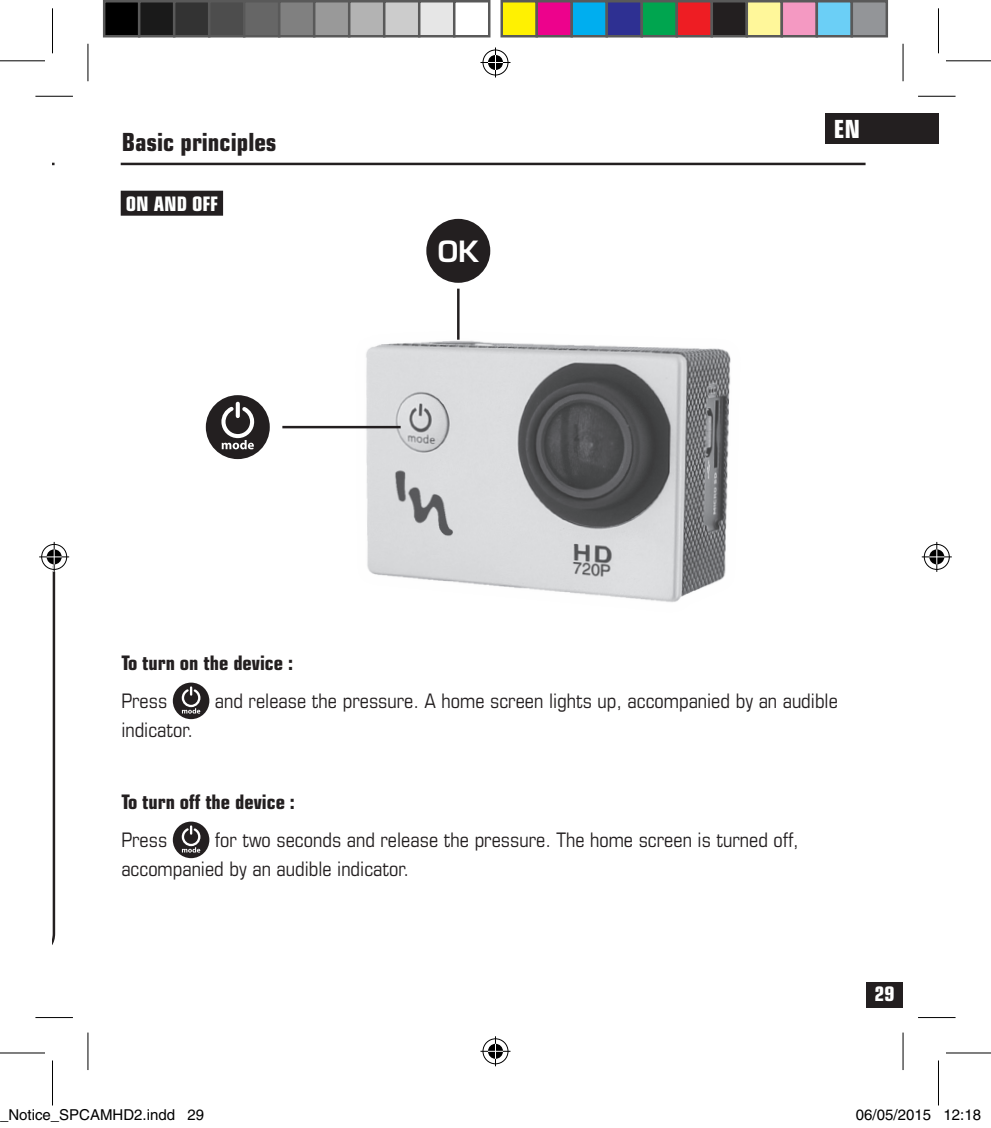
<style>
.page{position:relative;width:991px;height:1128px;background:#fff}
.page>*{position:absolute;margin:0;border:0;box-sizing:border-box;transform-origin:0 0}
.t1{font:600 28.5px "Eurostile";color:#fff}
.t2{font:700 condensed 25px "Eurostile";color:#231f20}
.t3{font:700 condensed 25px "Eurostile";color:#fff}
.t4{font:condensed 20px/29px "Eurostile";color:#231f20}
.t5{font:700 condensed 20px "Eurostile";color:#231f20}
.t6{font:700 condensed 20px "Eurostile";color:#fff}
.t7{font:15px "Helvetica";color:#000}
</style>
<div class="page">
<div style="left:866px;top:982px;width:37px;height:26px;background:#231f20"></div>
<div style="left:825px;top:114px;width:113px;height:30px;background:#231f20"></div>
<hr style="left:121px;top:163px;width:744px;height:2px;background:#231f20">
<div style="left:121px;top:191px;width:102px;height:25px;background:#231f20"></div>
<div style="left:173px;top:683px;width:36px;height:36px;background:#231f20;border-radius:50%"></div>
<div style="left:173px;top:822px;width:36px;height:36px;background:#231f20;border-radius:50%"></div>
<svg style="left:180px;top:682px;width:20px;height:171px"></svg>
<img style="left:332px;top:293px;width:399px;height:310px">
<div style="left:206px;top:395px;width:64px;height:64px;background:#231f20;border-radius:50%"></div>
<svg style="left:222px;top:403px;width:33px;height:46px"></svg>
<hr style="left:282px;top:426px;width:119px;height:2px;background:#231f20">
<div style="left:426px;top:219px;width:64px;height:64px;background:#231f20;border-radius:50%"></div>
<hr style="left:457px;top:289px;width:2px;height:51px;background:#231f20">
<hr style="left:35px;top:96px;width:38px;height:1px;background:#000">
<hr style="left:918px;top:96px;width:37px;height:1px;background:#000">
<hr style="left:35px;top:1017px;width:38px;height:1px;background:#000">
<hr style="left:918px;top:1017px;width:37px;height:1px;background:#000">
<hr style="left:88px;top:44px;width:1px;height:37px;background:#000">
<hr style="left:88px;top:1033px;width:1px;height:37px;background:#000">
<hr style="left:902px;top:44px;width:1px;height:37px;background:#000">
<hr style="left:902px;top:1033px;width:1px;height:37px;background:#000">
<svg style="left:0;top:1052px;width:45px;height:1px"></svg>
<svg style="left:946px;top:1052px;width:45px;height:1px"></svg>
<hr style="left:0;top:60px;width:45px;height:1px;background:#000">
<hr style="left:946px;top:60px;width:45px;height:1px;background:#000">
<hr style="left:0;top:1053px;width:45px;height:1px;background:#000">
<hr style="left:946px;top:1053px;width:45px;height:1px;background:#000">
<hr style="left:52px;top:8px;width:1px;height:45px;background:#000">
<hr style="left:52px;top:1060px;width:1px;height:45px;background:#000">
<hr style="left:938px;top:8px;width:1px;height:45px;background:#000">
<hr style="left:938px;top:1060px;width:1px;height:45px;background:#000">
<div style="left:481px;top:48px;width:28px;height:29px;border:3px solid #fff;border-radius:50%"></div>
<hr style="left:480px;top:61px;width:30px;height:3px;background:#fff">
<hr style="left:494px;top:47px;width:3px;height:30px;background:#fff">
<div style="left:486px;top:53px;width:18px;height:19px;border:3px solid #fff;border-radius:50%"></div>
<div style="left:483px;top:50px;width:25px;height:25px;border:1px solid #000;border-radius:50%"></div>
<hr style="left:480px;top:62px;width:30px;height:1px;background:#000">
<hr style="left:495px;top:47px;width:1px;height:30px;background:#000">
<svg style="left:488px;top:55px;width:15px;height:15px"></svg>
<div style="left:481px;top:1037px;width:28px;height:28px;border:3px solid #fff;border-radius:50%"></div>
<hr style="left:480px;top:1050px;width:30px;height:3px;background:#fff">
<hr style="left:494px;top:1036px;width:3px;height:30px;background:#fff">
<div style="left:486px;top:1042px;width:18px;height:18px;border:3px solid #fff;border-radius:50%"></div>
<div style="left:483px;top:1038px;width:25px;height:26px;border:1px solid #000;border-radius:50%"></div>
<hr style="left:480px;top:1051px;width:30px;height:1px;background:#000">
<hr style="left:495px;top:1036px;width:1px;height:30px;background:#000">
<svg style="left:488px;top:1044px;width:15px;height:15px"></svg>
<div style="left:40px;top:543px;width:28px;height:28px;border:3px solid #fff;border-radius:50%"></div>
<hr style="left:39px;top:555px;width:30px;height:3px;background:#fff">
<div style="left:45px;top:548px;width:18px;height:18px;border:3px solid #fff;border-radius:50%"></div>
<div style="left:41px;top:544px;width:26px;height:26px;border:1px solid #000;border-radius:50%"></div>
<hr style="left:39px;top:556px;width:30px;height:1px;background:#000">
<svg style="left:47px;top:541px;width:15px;height:404px"></svg>
<div style="left:923px;top:543px;width:28px;height:28px;border:3px solid #fff;border-radius:50%"></div>
<hr style="left:922px;top:555px;width:30px;height:3px;background:#fff">
<hr style="left:935px;top:542px;width:3px;height:30px;background:#fff">
<div style="left:928px;top:548px;width:18px;height:18px;border:3px solid #fff;border-radius:50%"></div>
<div style="left:924px;top:544px;width:25px;height:26px;border:1px solid #000;border-radius:50%"></div>
<hr style="left:922px;top:556px;width:30px;height:1px;background:#000">
<hr style="left:936px;top:542px;width:1px;height:30px;background:#000">
<svg style="left:929px;top:549px;width:15px;height:15px"></svg>
<div style="left:104px;top:1px;width:35px;height:35px;background:#000"></div>
<div style="left:103px;top:0;width:37px;height:37px;border:2px solid #595959"></div>
<div style="left:139px;top:1px;width:35px;height:35px;background:#1a1a1a"></div>
<div style="left:138px;top:0;width:37px;height:37px;border:2px solid #595959"></div>
<div style="left:174px;top:1px;width:35px;height:35px;background:#333"></div>
<div style="left:173px;top:0;width:37px;height:37px;border:2px solid #595959"></div>
<div style="left:209px;top:1px;width:35px;height:35px;background:#4d4d4d"></div>
<div style="left:208px;top:0;width:37px;height:37px;border:2px solid #595959"></div>
<div style="left:244px;top:1px;width:35px;height:35px;background:#666"></div>
<div style="left:243px;top:0;width:37px;height:37px;border:2px solid #595959"></div>
<div style="left:279px;top:1px;width:35px;height:35px;background:#808080"></div>
<div style="left:278px;top:0;width:37px;height:37px;border:2px solid #595959"></div>
<div style="left:314px;top:1px;width:35px;height:35px;background:#999"></div>
<div style="left:313px;top:0;width:37px;height:37px;border:2px solid #595959"></div>
<div style="left:349px;top:1px;width:35px;height:35px;background:#b3b3b3"></div>
<div style="left:348px;top:0;width:37px;height:37px;border:2px solid #595959"></div>
<div style="left:384px;top:1px;width:35px;height:35px;background:#ccc"></div>
<div style="left:383px;top:0;width:37px;height:37px;border:2px solid #595959"></div>
<div style="left:419px;top:1px;width:35px;height:35px;background:#e6e6e6"></div>
<div style="left:418px;top:0;width:37px;height:37px;border:2px solid #595959"></div>
<div style="left:453px;top:0;width:37px;height:37px;border:2px solid #595959"></div>
<div style="left:502px;top:1px;width:35px;height:35px;background:#fff101"></div>
<div style="left:500px;top:0;width:38px;height:37px;border:2px solid #595959"></div>
<div style="left:537px;top:1px;width:35px;height:35px;background:#ed028c"></div>
<div style="left:535px;top:0;width:38px;height:37px;border:2px solid #595959"></div>
<div style="left:572px;top:1px;width:35px;height:35px;background:#00aeef"></div>
<div style="left:570px;top:0;width:38px;height:37px;border:2px solid #595959"></div>
<div style="left:607px;top:1px;width:35px;height:35px;background:#2e3092"></div>
<div style="left:605px;top:0;width:38px;height:37px;border:2px solid #595959"></div>
<div style="left:642px;top:1px;width:35px;height:35px;background:#00a54f"></div>
<div style="left:640px;top:0;width:38px;height:37px;border:2px solid #595959"></div>
<div style="left:677px;top:1px;width:35px;height:35px;background:#ee1d23"></div>
<div style="left:675px;top:0;width:38px;height:37px;border:2px solid #595959"></div>
<div style="left:712px;top:1px;width:35px;height:35px;background:#231f20"></div>
<div style="left:710px;top:0;width:38px;height:37px;border:2px solid #595959"></div>
<div style="left:747px;top:1px;width:35px;height:35px;background:#fff79a"></div>
<div style="left:745px;top:0;width:38px;height:37px;border:2px solid #595959"></div>
<div style="left:782px;top:1px;width:35px;height:35px;background:#f499c2"></div>
<div style="left:780px;top:0;width:38px;height:37px;border:2px solid #595959"></div>
<div style="left:817px;top:1px;width:35px;height:35px;background:#6bcff6"></div>
<div style="left:815px;top:0;width:38px;height:37px;border:2px solid #595959"></div>
<div style="left:852px;top:1px;width:35px;height:35px;background:#939598"></div>
<div style="left:850px;top:0;width:38px;height:37px;border:2px solid #595959"></div>
<div style="left:857px;top:1111px;width:6px;height:9px;border:1px solid #fff;border-radius:50%"></div>
<div style="left:856px;top:1109px;width:8px;height:12px;border:1px solid #fff;border-radius:50%"></div>
<div style="left:878px;top:1111px;width:6px;height:9px;border:1px solid #fff;border-radius:50%"></div>
<div style="left:877px;top:1109px;width:8px;height:12px;border:1px solid #fff;border-radius:50%"></div>
<div style="left:907px;top:1111px;width:6px;height:9px;border:1px solid #fff;border-radius:50%"></div>
<div style="left:906px;top:1109px;width:8px;height:12px;border:1px solid #fff;border-radius:50%"></div>
<p class="t2" style="left:122px;top:127px;width:156px">Basic principles</p>
<p class="t6" style="left:126px;top:191px;width:94px">ON AND OFF</p>
<h1 class="t1" style="left:438px;top:234px;width:42px">OK</h1>
<p class="t3" style="left:834px;top:113px;width:28px">EN</p>
<p class="t5" style="left:121px;top:651px;width:173px">To turn on the device :</p>
<p class="t4" style="left:121px;top:686px;width:47px">Press</p>
<p class="t4" style="left:215px;top:686px;width:624px">and release the pressure. A home screen lights up, accompanied by an audible</p>
<p class="t4" style="left:121px;top:715px;width:73px">indicator.</p>
<p class="t5" style="left:121px;top:790px;width:175px">To turn off the device :</p>
<p class="t4" style="left:121px;top:825px;width:47px">Press</p>
<p class="t4" style="left:121px;top:825px;width:679px;text-indent:94px">for two seconds and release the pressure. The home screen is turned off, accompanied by an audible indicator.</p>
<p class="t6" style="left:874px;top:982px;width:21px">29</p>
<p class="t7" style="left:0;top:1106px;width:206px">_Notice_SPCAMHD2.indd 29</p>
<p class="t7" style="left:856px;top:1106px;width:127px">06/05/2015 12:18</p>
</div>
